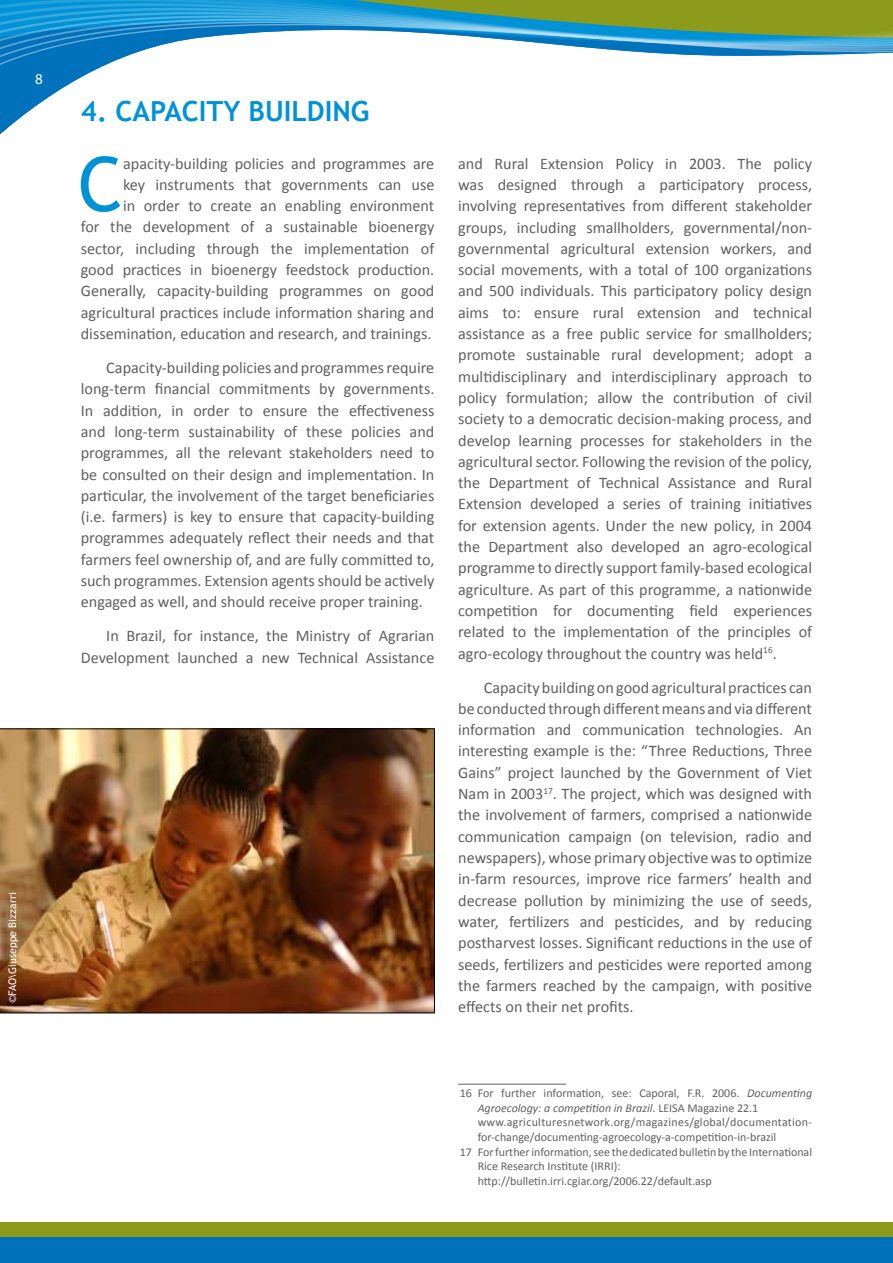
<style>
.page{position:relative;width:893px;height:1263px;background:#fff}
.page>*{position:absolute;margin:0;border:0;box-sizing:border-box;transform-origin:0 0}
.t1{font:75.75px "Trebuchet MS";color:#0092d7}
.t2{font:700 27.75px "Trebuchet MS";color:#0092d7}
.t3{font:16.2px/21.3px "Calibri";color:#5f6062;text-align:justify}
.t4{font:15px "Myriad Pro";color:#fff}
.t5{font:12px "Calibri";color:#5f6062}
.t6{font:12px "Calibri";letter-spacing:.025em;color:#5f6062}
.t7{font:italic 12px "Calibri";color:#5f6062}
.t8{font:10.5px "Trebuchet MS";color:#fff}
.s1{font-style:italic}
.s2{font-style:normal}
</style>
<div class="page">
<div style="left:0;top:1222px;width:893px;height:9px;background:#8c9b1b"></div>
<div style="left:0;top:1233px;width:893px;height:30px;background:#0072bc"></div>
<div style="left:0;top:1230px;width:893px;height:7px;background:#8c9b1b"></div>
<svg style="left:0;top:73px;width:89px;height:62px"></svg>
<svg style="left:0;top:0;width:893px;height:73px"></svg>
<hr style="left:458px;top:1084px;width:108px;height:1px;background:#5f6062">
<img style="left:0;top:729px;width:435px;height:284px">
<p class="t4" style="left:35px;top:69px;width:9px">8</p>
<p class="t8" style="left:6px;top:1003px;width:112px;rotate:-90deg">©FAO\Giuseppe Bizzarri</p>
<h2 class="t2" style="left:81px;top:94px;width:53px">4. CAPA</h2>
<h2 class="t2" style="left:182px;top:94px;width:184px">CITY BUILDING</h2>
<h1 class="t1" style="left:78px;top:140px;width:47px">C</h1>
<p class="t3" style="left:81px;top:152px;width:355px;text-align:right">apacity-building policies and programmes are<br>key instruments that governments can use<br>in order to create an enabling environment<br>for the development of a sustainable bioenergy sector, including through the implementation of good practices in bioenergy feedstock production.<br>Generally, capacity-building programmes on good agricultural practices include information sharing and dissemination, education and research, and trainings.</p>
<p class="t3" style="left:81px;top:356px;width:355px;text-indent:26px">Capacity-building policies and programmes require long-term financial commitments by governments.<br>In addition, in order to ensure the effectiveness and long-term sustainability of these policies and programmes, all the relevant stakeholders need to be consulted on their design and implementation. In particular, the involvement of the target beneficiaries (i.e. farmers) is key to ensure that capacity-building programmes adequately reflect their needs and that farmers feel ownership of, and are fully committed to, such programmes. Extension agents should be actively engaged as well, and should receive proper training.</p>
<p class="t3" style="left:81px;top:625px;width:355px;text-align:right">In Brazil, for instance, the Ministry of Agrarian<br>Development launched a new Technical Assistance</p>
<p class="t3" style="left:458px;top:152px;width:355px">and Rural Extension Policy in 2003. The policy was designed through a participatory process, involving representatives from different stakeholder groups, including smallholders, governmental/non&shy;governmental agricultural extension workers, and social movements, with a total of 100 organizations and 500 individuals. This participatory policy design aims to: ensure rural extension and technical assistance as a free public service for smallholders; promote sustainable rural development; adopt a multidisciplinary and interdisciplinary approach to policy formulation; allow the contribution of civil society to a democratic decision-making process, and develop learning processes for stakeholders in the agricultural sector. Following the revision of the policy, the Department of Technical Assistance and Rural Extension developed a series of training initiatives for extension agents. Under the new policy, in 2004 the Department also developed an agro-ecological programme to directly support family-based ecological agriculture. As part of this programme, a nationwide competition for documenting field experiences related to the implementation of the principles of agro-ecology throughout the country was held<sup>16</sup>.</p>
<p class="t3" style="left:458px;top:676px;width:355px;text-indent:26px">Capacity building on good agricultural practices can be conducted through different means and via different information and communication technologies. An interesting example is the: “Three Reductions, Three Gains” project launched by the Government of Viet Nam in 2003<sup>17</sup>. The project, which was designed with the involvement of farmers, comprised a nationwide communication campaign (on television, radio and newspapers), whose primary objective was to optimize in-farm resources, improve rice farmers’ health and decrease pollution by minimizing the use of seeds, water, fertilizers and pesticides, and by reducing postharvest losses. Significant reductions in the use of seeds, fertilizers and pesticides were reported among the farmers reached by the campaign, with positive effects on their net profits.</p>
<p class="t5" style="left:460px;top:1086px;width:354px">16 For further information, see: Caporal, F.R. 2006. <span class="s1">Documenting</span></p>
<p class="t7" style="left:478px;top:1100px;width:282px">Agroecology: a competition in Brazil<span class="s2">. LEISA Magazine 22.1</span></p>
<p class="t6" style="left:478px;top:1115px;width:336px">www.agriculturesnetwork.org/magazines/global/documentation-</p>
<p class="t5" style="left:478px;top:1129px;width:300px">for-change/documenting-agroecology-a-competition-in-brazil</p>
<p class="t5" style="left:460px;top:1144px;width:354px">17 For further information, see the dedicated bulletin by the International</p>
<p class="t5" style="left:478px;top:1159px;width:144px">Rice Research Institute (IRRI):</p>
<p class="t5" style="left:478px;top:1173px;width:236px">http://bulletin.irri.cgiar.org/2006.22/default.asp</p>
</div>
